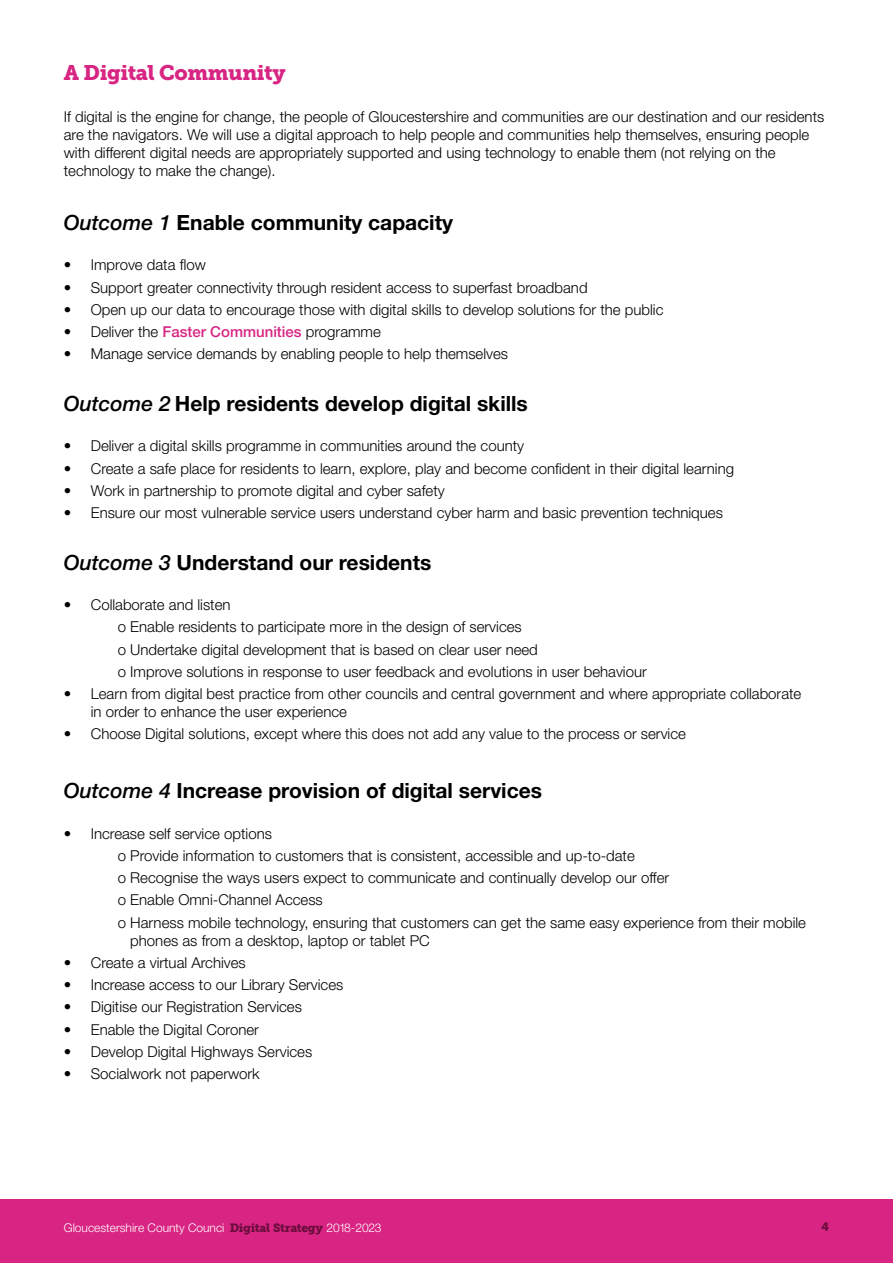
<style>
.page{position:relative;width:893px;height:1263px;background:#fff}
.page>*{position:absolute;margin:0;border:0;box-sizing:border-box;transform-origin:0 0}
.t1{font:700 21px "Helvetica Neue";color:#000}
.t2{font:21px "Museo Slab 900";letter-spacing:-.02em;color:#d82482}
.t3{font:300 15px/22.2px "Helvetica Neue";color:#000}
.t4{font:300 12px "Helvetica Neue";color:#fff}
.t5{font:12px "Museo Slab 900";color:#6b0e3d}
.s1{font-weight:500;font-style:italic}
.s2{font-weight:500;color:#d82482}
.s3{color:#d82482}
.s4{font-family:"Museo Slab 900";font-weight:400;color:#6b0e3d}
</style>
<div class="page">
<div style="left:0;top:1199px;width:893px;height:64px;background:#d82482"></div>
<h1 class="t2" style="left:64px;top:60px;width:223px">A Digital Community</h1>
<p class="t3" style="left:64px;top:107px;width:762px;line-height:18px">If digital is the engine for change, the people of Gloucestershire and communities are our destination and our residents are the navigators. We will use a digital approach to help people and communities help themselves, ensuring people with different digital needs are appropriately supported and using technology to enable them (not relying on the technology to make the change).</p>
<h1 class="t1" style="left:64px;top:210px;width:391px"><span class="s1">Outcome 1</span> Enable community capacity</h1>
<p class="t3" style="left:64px;top:254px;width:144px">• Improve data flow</p>
<p class="t3" style="left:64px;top:276px;width:525px">• Support greater connectivity through resident access to superfast broadband</p>
<p class="t3" style="left:64px;top:298px;width:601px">• Open up our data to encourage those with digital skills to develop solutions for the public</p>
<p class="t3" style="left:64px;top:320px;width:319px">• Deliver the <span class="s2">Faster Communities</span> programme</p>
<p class="t3" style="left:64px;top:343px;width:446px">• Manage service demands by enabling people to help themselves</p>
<h1 class="t1" style="left:64px;top:391px;width:466px"><span class="s1">Outcome 2</span> Help residents develop digital skills</h1>
<p class="t3" style="left:64px;top:435px;width:462px">• Deliver a digital skills programme in communities around the county</p>
<p class="t3" style="left:64px;top:457px;width:672px">• Create a safe place for residents to learn, explore, play and become confident in their digital learning</p>
<p class="t3" style="left:64px;top:479px;width:382px">• Work in partnership to promote digital and cyber safety</p>
<p class="t3" style="left:64px;top:501px;width:661px">• Ensure our most vulnerable service users understand cyber harm and basic prevention techniques</p>
<h1 class="t1" style="left:64px;top:549px;width:369px"><span class="s1">Outcome 3</span> Understand our residents</h1>
<p class="t3" style="left:118px;top:593px;width:531px;text-indent:-54px">• Collaborate and listen<br>o Enable residents to participate more in the design of services<br>o Undertake digital development that is based on clear user need<br>o Improve solutions in response to user feedback and evolutions in user behaviour</p>
<p class="t3" style="left:91px;top:684px;width:712px;line-height:18px;text-indent:-27px">• Learn from digital best practice from other councils and central government and where appropriate collaborate in order to enhance the user experience</p>
<p class="t3" style="left:64px;top:723px;width:624px">• Choose Digital solutions, except where this does not add any value to the process or service</p>
<h1 class="t1" style="left:64px;top:778px;width:480px"><span class="s1">Outcome 4</span> Increase provision of digital services</h1>
<p class="t3" style="left:118px;top:822px;width:690px;text-indent:-54px">• Increase self service options<br>o Provide information to customers that is consistent, accessible and up-to-date<br>o Recognise the ways users expect to communicate and continually develop our offer<br>o Enable Omni-Channel Access<br>o Harness mobile technology, ensuring that customers can get the same easy experience from their mobile</p>
<p class="t3" style="left:130px;top:929px;width:301px">phones as from a desktop, laptop or tablet PC</p>
<p class="t3" style="left:64px;top:951px;width:184px">• Create a virtual Archives</p>
<p class="t3" style="left:64px;top:973px;width:281px">• Increase access to our Library Services</p>
<p class="t3" style="left:64px;top:995px;width:240px">• Digitise our Registration Services</p>
<p class="t3" style="left:64px;top:1018px;width:197px">• Enable the Digital Coroner</p>
<p class="t3" style="left:64px;top:1040px;width:250px">• Develop Digital Highways Services</p>
<p class="t3" style="left:64px;top:1062px;width:197px">• Socialwork not paperwork</p>
<p class="t4" style="left:64px;top:1220px;width:319px">Gloucestershire County Counci<span class="s3">l</span> <span class="s4">Digital Strategy</span> 2018-2023</p>
<p class="t5" style="left:822px;top:1220px;width:9px">4</p>
</div>
